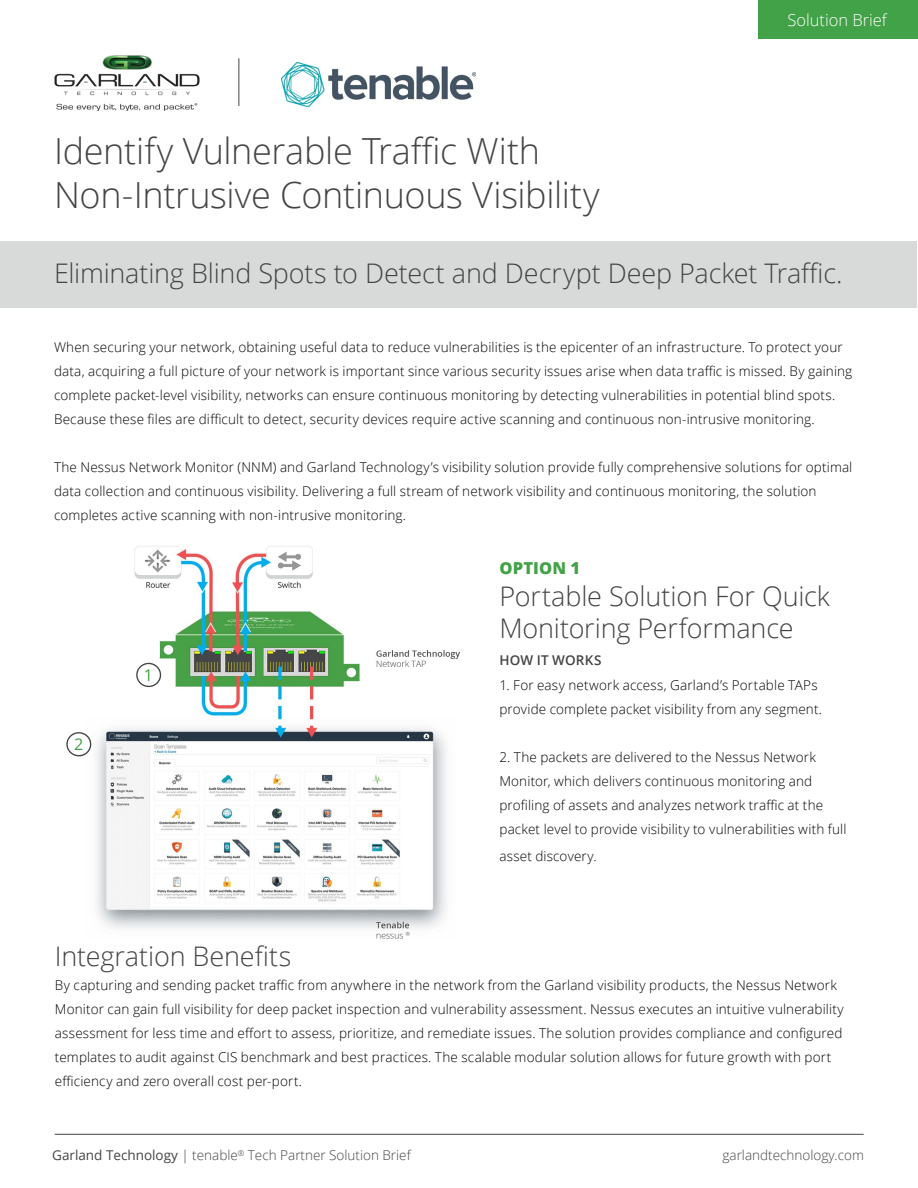
<style>
.page{position:relative;width:918px;height:1188px;background:#fff}
.page>*{position:absolute;margin:0;border:0;box-sizing:border-box;transform-origin:0 0}
.t1{font:300 36px/43.2px "Open Sans";letter-spacing:-.01em;color:#444}
.t2{font:300 27px/32.4px "Open Sans";letter-spacing:-.005em;color:#444}
.t3{font:300 16.5px "Open Sans";color:#fff}
.t4{font:800 16.5px "Open Sans";letter-spacing:.01em;color:#42a247}
.t5{font:16.2px "Open Sans";color:#42a247}
.t6{font:300 13.5px/24px "Open Sans";letter-spacing:.01em;color:#000}
.t7{font:300 13.5px "Open Sans";color:#444}
.t8{font:600 13.5px "Open Sans";letter-spacing:.015em;color:#444}
.s1{font-weight:400}
</style>
<div class="page">
<img style="left:55px;top:55px;width:145px;height:56px">
<hr style="left:238px;top:58px;width:1px;height:48px;background:#444">
<hr style="left:55px;top:1134px;width:809px;height:1px;background:#444">
<div style="left:759px;top:0;width:159px;height:39px;background:#42a247"></div>
<img style="left:66px;top:546px;width:394px;height:392px">
<div style="left:136px;top:663px;width:25px;height:24px;border:1px solid #444;border-radius:50%"></div>
<div style="left:66px;top:732px;width:25px;height:24px;border:1px solid #444;border-radius:50%"></div>
<div style="left:0;top:241px;width:916px;height:67px;background:#d8dad9"></div>
<img style="left:281px;top:63px;width:194px;height:43px">
<h1 class="t1" style="left:54px;top:129px;width:547px">Identify Vulnerable Traffic With<br>Non-Intrusive Continuous Visibility</h1>
<p class="t3" style="left:787px;top:9px;width:101px">Solution Brief</p>
<h2 class="t2" style="left:54px;top:257px;width:790px">Eliminating Blind Spots to Detect and Decrypt Deep Packet Traffic.</h2>
<p class="t6" style="left:54px;top:334px;width:800px">When securing your network, obtaining useful data to reduce vulnerabilities is the epicenter of an infrastructure. To protect your data, acquiring a full picture of your network is important since various security issues arise when data traffic is missed. By gaining complete packet-level visibility, networks can ensure continuous monitoring by detecting vulnerabilities in potential blind spots.<br>Because these files are difficult to detect, security devices require active scanning and continuous non-intrusive monitoring.</p>
<p class="t6" style="left:54px;top:454px;width:800px">The Nessus Network Monitor (NNM) and Garland Technology’s visibility solution provide fully comprehensive solutions for optimal data collection and continuous visibility. Delivering a full stream of network visibility and continuous monitoring, the solution completes active scanning with non-intrusive monitoring.</p>
<p class="t4" style="left:499px;top:555px;width:82px">OPTION 1</p>
<h2 class="t2" style="left:499px;top:579px;width:332px">Portable Solution For Quick<br>Monitoring Performance</h2>
<p class="t8" style="left:499px;top:651px;width:104px">HOW IT WORKS</p>
<p class="t6" style="left:499px;top:672px;width:324px">1. For easy network access, Garland’s Portable TAPs provide complete packet visibility from any segment.</p>
<p class="t6" style="left:499px;top:744px;width:349px">2. The packets are delivered to the Nessus Network Monitor, which delivers continuous monitoring and profiling of assets and analyzes network traffic at the packet level to provide visibility to vulnerabilities with full</p>
<p class="t6" style="left:499px;top:843px;width:99px">asset discovery.</p>
<p class="t5" style="left:144px;top:664px;width:11px">1</p>
<p class="t5" style="left:74px;top:733px;width:11px">2</p>
<h2 class="t2" style="left:55px;top:939px;width:238px">Integration Benefits</h2>
<p class="t6" style="left:55px;top:973px;width:790px">By capturing and sending packet traffic from anywhere in the network from the Garland visibility products, the Nessus Network Monitor can gain full visibility for deep packet inspection and vulnerability assessment. Nessus executes an intuitive vulnerability assessment for less time and effort to assess, prioritize, and remediate issues. The solution provides compliance and configured templates to audit against CIS benchmark and best practices. The scalable modular solution allows for future growth with port efficiency and zero overall cost per-port.</p>
<p class="t7" style="left:52px;top:1146px;width:360px"><span class="s1">Garland Technology</span> | tenable<sup>®</sup> Tech Partner Solution Brief</p>
<p class="t7" style="left:723px;top:1146px;width:143px">garlandtechnology.com</p>
</div>
